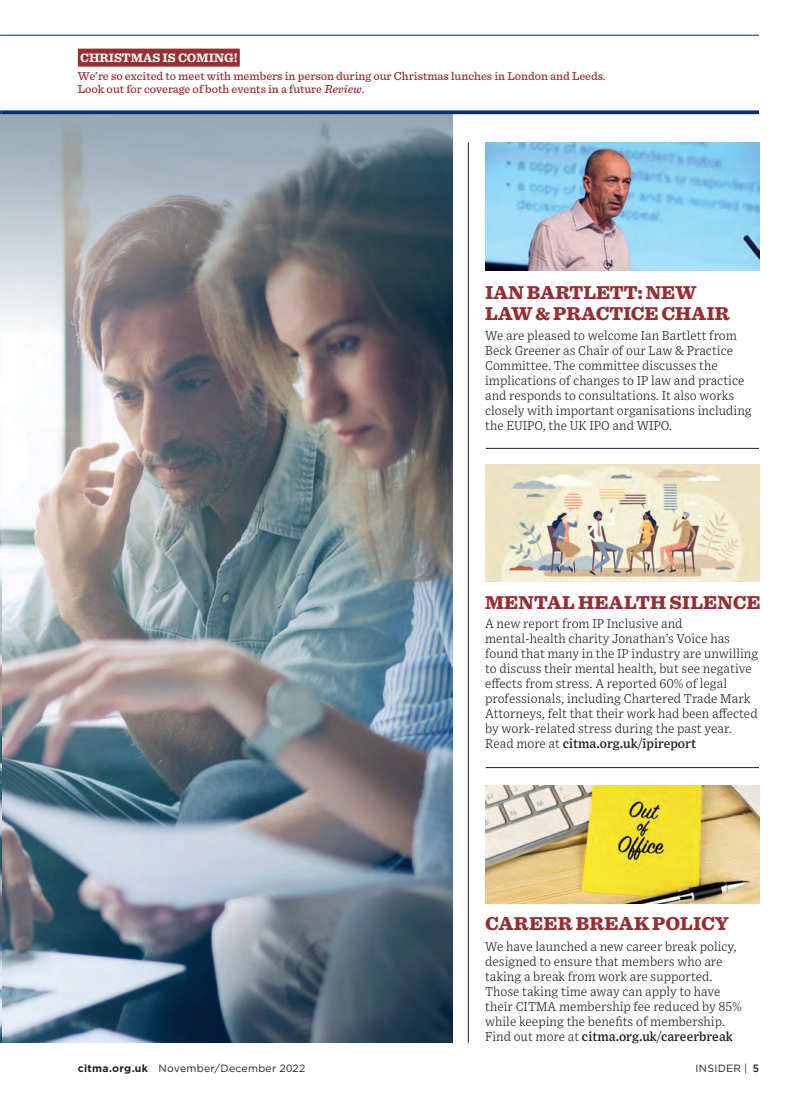
<style>
.page{position:relative;width:808px;height:1105px;background:#fff}
.page>*{position:absolute;margin:0;border:0;box-sizing:border-box;transform-origin:0 0}
.t1{font:900 19.5px/21px "Sentinel";letter-spacing:.005em;color:#962e33}
.t2{font:300 12.75px/15px "Exchange";color:#231f20}
.t3{font:700 12.75px "Sentinel";color:#fff}
.t4{font:500 12px/13.5px "Sentinel";color:#962e33}
.t5{font:10.5px "Gotham";letter-spacing:.025em;color:#231f20}
.s1{font-style:italic}
.s2{font-weight:500}
.s3{font-weight:700}
</style>
<div class="page">
<img style="left:1px;top:1042px;width:451px;height:1px">
<img style="left:452px;top:114px;width:1px;height:928px">
<img style="left:0;top:114px;width:452px;height:928px">
<hr style="left:1px;top:35px;width:757px;height:1px;background:#052d6f">
<svg style="left:1px;top:110px;width:757px;height:4px;background:#1f437e"></svg>
<div style="left:78px;top:49px;width:162px;height:18px;background:#962e33"></div>
<hr style="left:468px;top:142px;width:1px;height:900px;background:#231f20">
<hr style="left:485px;top:448px;width:273px;height:1px;background:#231f20">
<hr style="left:485px;top:767px;width:273px;height:1px;background:#231f20">
<img style="left:485px;top:142px;width:273px;height:129px">
<img style="left:485px;top:464px;width:273px;height:118px">
<img style="left:485px;top:785px;width:273px;height:118px">
<p class="t3" style="left:80px;top:54px;width:159px">CHRISTMAS IS COMING!</p>
<p class="t4" style="left:78px;top:70px;width:529px">We’re so excited to meet with members in person during our Christmas lunches in London and Leeds.<br>Look out for coverage of both events in a future <span class="s1">Review</span>.</p>
<h1 class="t1" style="left:485px;top:282px;width:245px">IAN BARTLETT: NEW<br>LAW &amp; PRACTICE CHAIR</h1>
<p class="t2" style="left:485px;top:329px;width:268px">We are pleased to welcome Ian Bartlett from Beck Greener as Chair of our Law &amp; Practice Committee. The committee discusses the implications of changes to IP law and practice and responds to consultations. It also works closely with important organisations including the EUIPO, the UK IPO and WIPO.</p>
<h1 class="t1" style="left:485px;top:591px;width:277px">MENTAL HEALTH SILENCE</h1>
<p class="t2" style="left:485px;top:617px;width:274px">A new report from IP Inclusive and mental‑health charity Jonathan’s Voice has found that many in the IP industry are unwilling to discuss their mental health, but see negative effects from stress. A reported 60% of legal professionals, including Chartered Trade Mark Attorneys, felt that their work had been affected by work‑related stress during the past year.<br>Read more at <span class="s2">citma.org.uk/ipireport</span></p>
<h1 class="t1" style="left:485px;top:912px;width:245px">CAREER BREAK POLICY</h1>
<p class="t5" style="left:78px;top:1063px;width:229px"><span class="s3">citma.org.uk</span> November/December 2022</p>
<p class="t2" style="left:485px;top:940px;width:258px">We have launched a new career break policy, designed to ensure that members who are taking a break from work are supported.<br>Those taking time away can apply to have their CITMA membership fee reduced by 85% while keeping the benefits of membership.<br>Find out more at <span class="s2">citma.org.uk/careerbreak</span></p>
<p class="t5" style="left:695px;top:1063px;width:65px">INSIDER | <span class="s2">5</span></p>
</div>
